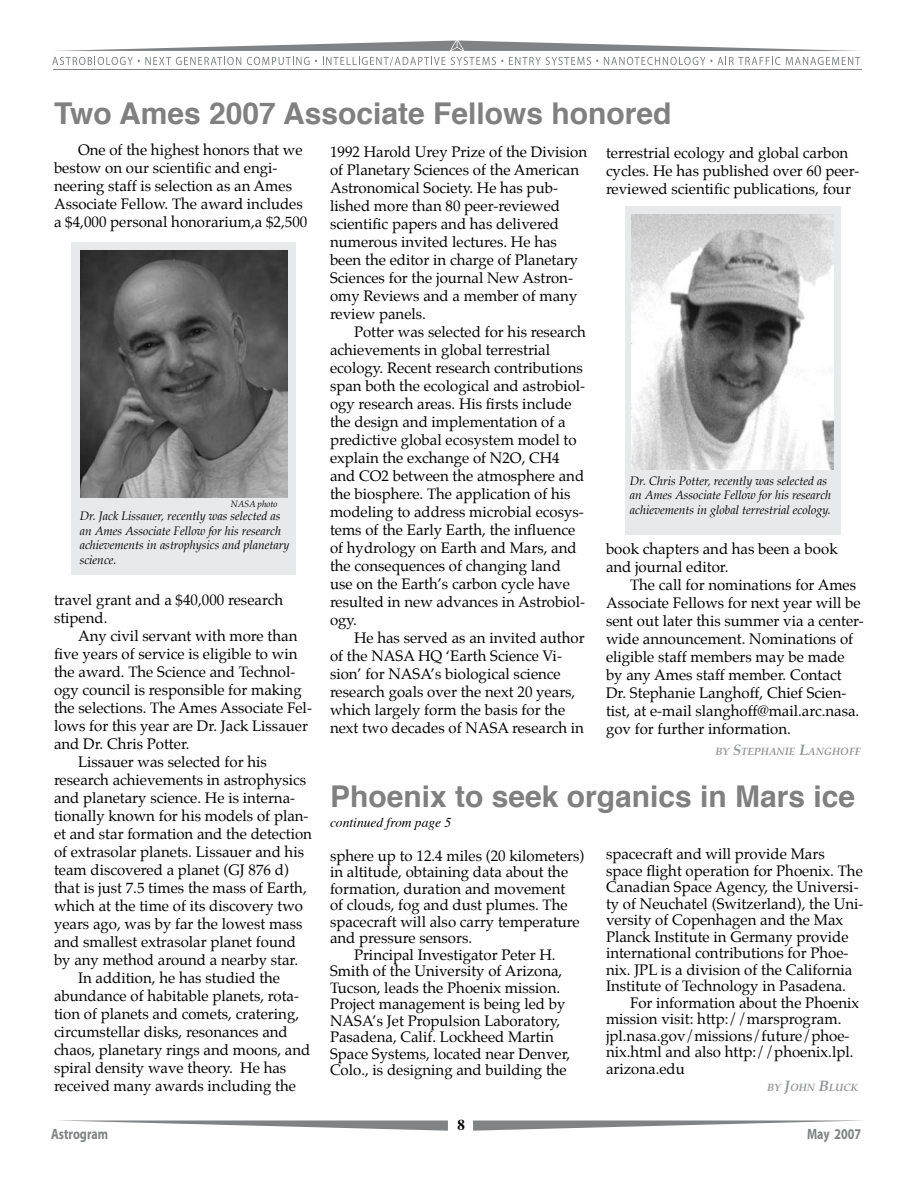
<style>
.page{position:relative;width:918px;height:1188px;background:#fff}
.page>*{position:absolute;margin:0;border:0;box-sizing:border-box;transform-origin:0 0}
.t1{font:700 30px "Helvetica";color:#808080}
.t2{font:15px/18px "Palatino";color:#000}
.t3{font:700 15px "Myriad";color:#808284;scale:.8 1}
.t4{font:italic 13.5px "Times";color:#000}
.t5{font:italic 12px/14.4px "Palatino";color:#000}
.t6{font:italic 700 10.5px "Palatino";color:#939598}
.t7{font:italic 9px "Palatino";color:#000}
.s1{font-size:15px}
</style>
<div class="page">
<svg style="left:473px;top:1120px;width:390px;height:11px"></svg>
<svg style="left:58px;top:1120px;width:390px;height:11px"></svg>
<hr style="left:53px;top:69px;width:809px;height:1px;background:#808284">
<svg style="left:56px;top:40px;width:803px;height:11px"></svg>
<svg style="left:52px;top:57px;width:189px;height:8px"></svg>
<svg style="left:247px;top:57px;width:70px;height:8px"></svg>
<svg style="left:323px;top:57px;width:180px;height:8px"></svg>
<svg style="left:509px;top:57px;width:89px;height:8px"></svg>
<svg style="left:604px;top:57px;width:176px;height:8px"></svg>
<svg style="left:786px;top:57px;width:74px;height:8px"></svg>
<div style="left:625px;top:206px;width:216px;height:328px;background:#e8e9ea"></div>
<img style="left:631px;top:214px;width:202px;height:255px">
<div style="left:71px;top:242px;width:225px;height:332px;background:#e8e9ea"></div>
<img style="left:81px;top:250px;width:207px;height:248px">
<h1 class="t1" style="left:54px;top:86px;width:619px">Two Ames 2007 Associate Fellows honored</h1>
<p class="t2" style="left:606px;top:146px;width:255px">terrestrial ecology and global carbon cycles. He has published over 60 peer&shy;reviewed scientific publications, four</p>
<p class="t2" style="left:54px;top:142px;width:255px;text-indent:24px">One of the highest honors that we bestow on our scientific and engi&shy;neering staff is selection as an Ames Associate Fellow. The award includes a $4,000 personal honorarium,a $2,500</p>
<p class="t2" style="left:330px;top:144px;width:259px">1992 Harold Urey Prize of the Division of Planetary Sciences of the American Astronomical Society. He has pub&shy;lished more than 80 peer-reviewed scientific papers and has delivered numerous invited lectures. He has been the editor in charge of Planetary Sciences for the journal New Astron&shy;omy Reviews and a member of many review panels.</p>
<p class="t2" style="left:330px;top:324px;width:257px;text-indent:24px">Potter was selected for his research achievements in global terrestrial ecology. Recent research contributions span both the ecological and astrobiol&shy;ogy research areas. His firsts include the design and implementation of a predictive global ecosystem model to explain the exchange of N2O, CH4 and CO2 between the atmosphere and the biosphere. The application of his modeling to address microbial ecosys&shy;tems of the Early Earth, the influence of hydrology on Earth and Mars, and the consequences of changing land use on the Earth’s carbon cycle have resulted in new advances in Astrobiol&shy;ogy.</p>
<p class="t2" style="left:330px;top:630px;width:256px;text-indent:24px">He has served as an invited author of the NASA HQ ‘Earth Science Vi&shy;sion’ for NASA’s biological science research goals over the next 20 years, which largely form the basis for the next two decades of NASA research in</p>
<p class="t5" style="left:630px;top:475px;width:203px">Dr. Chris Potter, recently was selected as an Ames Associate Fellow for his research achievements in global terrestrial ecology.</p>
<p class="t7" style="left:231px;top:498px;width:48px">NASA photo</p>
<p class="t5" style="left:80px;top:510px;width:211px">Dr. Jack Lissauer, recently was selected as an Ames Associate Fellow for his research achievements in astrophysics and planetary science.</p>
<p class="t2" style="left:606px;top:542px;width:233px">book chapters and has been a book and journal editor.</p>
<p class="t2" style="left:606px;top:578px;width:259px;text-indent:24px">The call for nominations for Ames Associate Fellows for next year will be sent out later this summer via a center&shy;wide announcement. Nominations of eligible staff members may be made by any Ames staff member. Contact Dr. Stephanie Langhoff, Chief Scien&shy;tist, at e-mail slanghoff@mail.arc.nasa. gov for further information.</p>
<p class="t2" style="left:54px;top:592px;width:231px">travel grant and a $40,000 research stipend.</p>
<p class="t2" style="left:78px;top:628px;width:221px">Any civil servant with more than</p>
<p class="t2" style="left:54px;top:646px;width:245px">five years of service is eligible to win</p>
<p class="t2" style="left:54px;top:664px;width:243px">the award. The Science and Technol-</p>
<p class="t2" style="left:54px;top:682px;width:249px">ogy council is responsible for making</p>
<p class="t2" style="left:54px;top:700px;width:259px">the selections. The Ames Associate Fel-</p>
<p class="t2" style="left:54px;top:718px;width:255px">lows for this year are Dr. Jack Lissauer</p>
<p class="t2" style="left:54px;top:736px;width:137px">and Dr. Chris Potter.</p>
<p class="t2" style="left:78px;top:754px;width:190px">Lissauer was selected for his</p>
<p class="t2" style="left:54px;top:772px;width:254px">research achievements in astrophysics</p>
<p class="t2" style="left:54px;top:790px;width:243px">and planetary science. He is interna-</p>
<p class="t2" style="left:54px;top:808px;width:256px">tionally known for his models of plan-</p>
<p class="t2" style="left:54px;top:826px;width:259px">et and star formation and the detection</p>
<p class="t2" style="left:54px;top:844px;width:252px">of extrasolar planets. Lissauer and his</p>
<p class="t2" style="left:54px;top:862px;width:237px">team discovered a planet (GJ 876 d)</p>
<p class="t2" style="left:54px;top:880px;width:254px">that is just 7.5 times the mass of Earth,</p>
<p class="t2" style="left:54px;top:898px;width:251px">which at the time of its discovery two</p>
<p class="t2" style="left:54px;top:916px;width:250px">years ago, was by far the lowest mass</p>
<p class="t2" style="left:54px;top:934px;width:244px">and smallest extrasolar planet found</p>
<p class="t2" style="left:54px;top:952px;width:246px">by any method around a nearby star.</p>
<p class="t2" style="left:78px;top:970px;width:204px">In addition, he has studied the</p>
<p class="t2" style="left:54px;top:988px;width:247px">abundance of habitable planets, rota-</p>
<p class="t2" style="left:54px;top:1006px;width:247px">tion of planets and comets, cratering,</p>
<p class="t2" style="left:54px;top:1024px;width:235px">circumstellar disks, resonances and</p>
<p class="t2" style="left:54px;top:1042px;width:258px">chaos, planetary rings and moons, and</p>
<p class="t2" style="left:54px;top:1060px;width:234px">spiral density wave theory. He has</p>
<p class="t2" style="left:54px;top:1078px;width:243px">received many awards including the</p>
<p class="t6" style="left:716px;top:745px;width:147px">BY <span class="s1">S</span>TEPHANIE <span class="s1">L</span>ANGHOFF</p>
<h1 class="t1" style="left:330px;top:769px;width:527px">Phoenix to seek organics in Mars ice</h1>
<p class="t2" style="left:330px;top:848px;width:256px">sphere up to 12.4 miles (20 kilometers)</p>
<p class="t2" style="left:330px;top:864px;width:240px">in altitude, obtaining data about the</p>
<p class="t2" style="left:330px;top:881px;width:237px">formation, duration and movement</p>
<p class="t2" style="left:330px;top:897px;width:239px">of clouds, fog and dust plumes. The</p>
<p class="t2" style="left:330px;top:914px;width:251px">spacecraft will also carry temperature</p>
<p class="t2" style="left:330px;top:930px;width:144px">and pressure sensors.</p>
<p class="t2" style="left:354px;top:947px;width:203px">Principal Investigator Peter H.</p>
<p class="t2" style="left:330px;top:963px;width:234px">Smith of the University of Arizona,</p>
<p class="t2" style="left:330px;top:980px;width:232px">Tucson, leads the Phoenix mission.</p>
<p class="t2" style="left:330px;top:996px;width:237px">Project management is being led by</p>
<p class="t2" style="left:330px;top:1013px;width:232px">NASA’s Jet Propulsion Laboratory,</p>
<p class="t2" style="left:330px;top:1029px;width:225px">Pasadena, Calif. Lockheed Martin</p>
<p class="t2" style="left:330px;top:1046px;width:242px">Space Systems, located near Denver,</p>
<p class="t2" style="left:330px;top:1062px;width:238px">Colo., is designing and building the</p>
<p class="t4" style="left:330px;top:810px;width:123px">continued from page 5</p>
<p class="t2" style="left:606px;top:847px;width:259px;line-height:16.5px">spacecraft and will provide Mars space flight operation for Phoenix. The Canadian Space Agency, the Universi&shy;ty of Neuchatel (Switzerland), the Uni&shy;versity of Copenhagen and the Max Planck Institute in Germany provide international contributions for Phoe&shy;nix. JPL is a division of the California Institute of Technology in Pasadena.</p>
<p class="t2" style="left:606px;top:996px;width:255px;line-height:16.5px;text-indent:24px">For information about the Phoenix mission visit: http://marsprogram. jpl.nasa.gov/missions/future/phoe&shy;nix.html and also http://phoenix.lpl. arizona.edu</p>
<p class="t6" style="left:767px;top:1081px;width:93px">BY <span class="s1">J</span>OHN <span class="s1">B</span>LUCK</p>
<p class="t3" style="left:51px;top:1127px;width:73px">Astrogram</p>
<p class="t3" style="left:807px;top:1127px;width:69px">May 2007</p>
</div>
